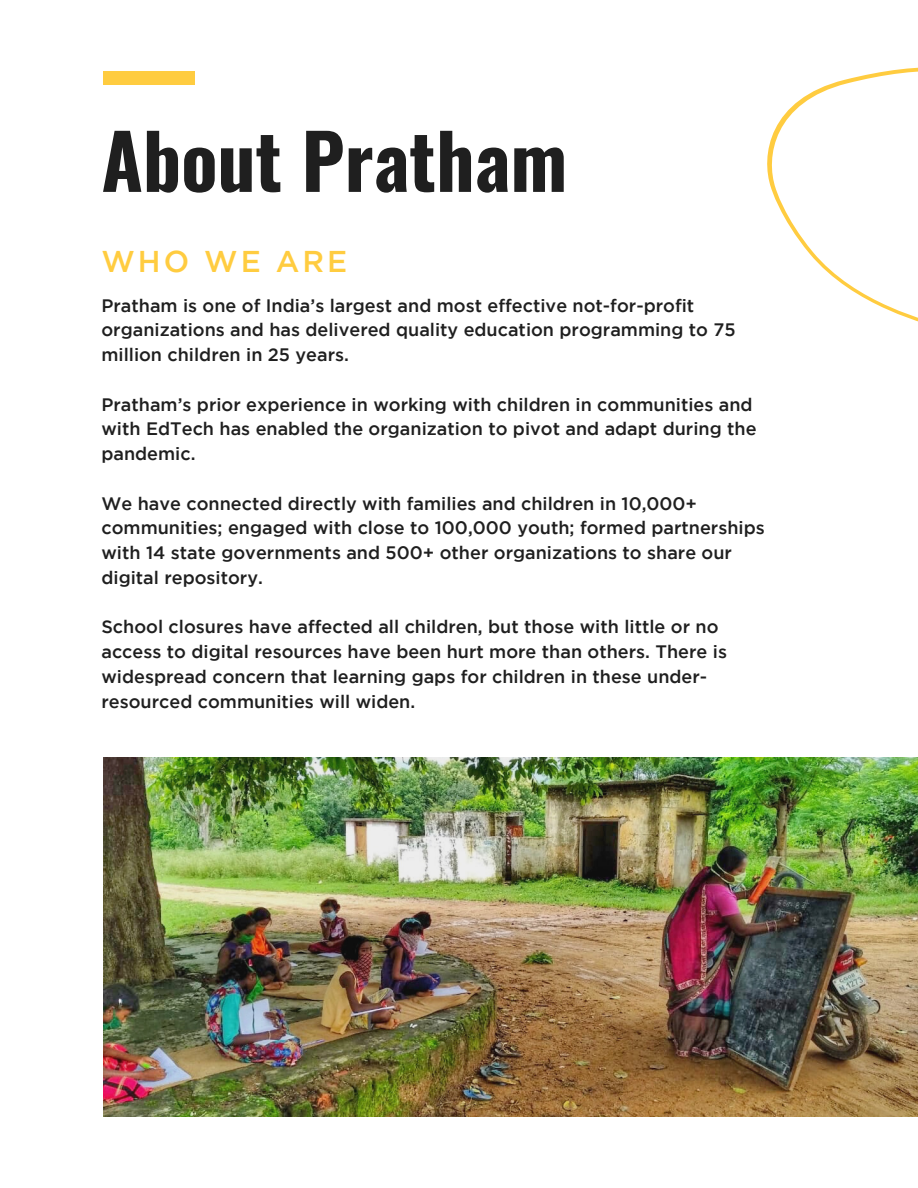
<style>
.page{position:relative;width:918px;height:1188px;background:#fff}
.page>*{position:absolute;margin:0;border:0;box-sizing:border-box;transform-origin:0 0}
.t1{font:700 75.45px "Oswald";color:#1f1f1f}
.t2{font:500 30px "Gotham";letter-spacing:.1em;color:#ffcc40}
.t3{font:500 18px/24.8px "Gotham";color:#1f1f1f}
</style>
<div class="page">
<div style="left:104px;top:72px;width:91px;height:13px;background:#ffcc40"></div>
<img style="left:104px;top:758px;width:814px;height:358px">
<svg style="left:767px;top:67px;width:151px;height:255px"></svg>
<h1 class="t1" style="left:101px;top:102px;width:467px">About Pratham</h1>
<h2 class="t2" style="left:101px;top:251px;width:247px">WHO WE ARE</h2>
<p class="t3" style="left:101px;top:294px;width:636px">Pratham is one of India’s largest and most effective not-for-profit organizations and has delivered quality education programming to 75 million children in 25 years.</p>
<p class="t3" style="left:101px;top:393px;width:657px">Pratham’s prior experience in working with children in communities and with EdTech has enabled the organization to pivot and adapt during the pandemic.</p>
<p class="t3" style="left:101px;top:492px;width:665px">We have connected directly with families and children in 10,000+ communities; engaged with close to 100,000 youth; formed partnerships with 14 state governments and 500+ other organizations to share our digital repository.</p>
<p class="t3" style="left:101px;top:616px;width:627px">School closures have affected all children, but those with little or no access to digital resources have been hurt more than others. There is widespread concern that learning gaps for children in these under&shy;resourced communities will widen.</p>
</div>
